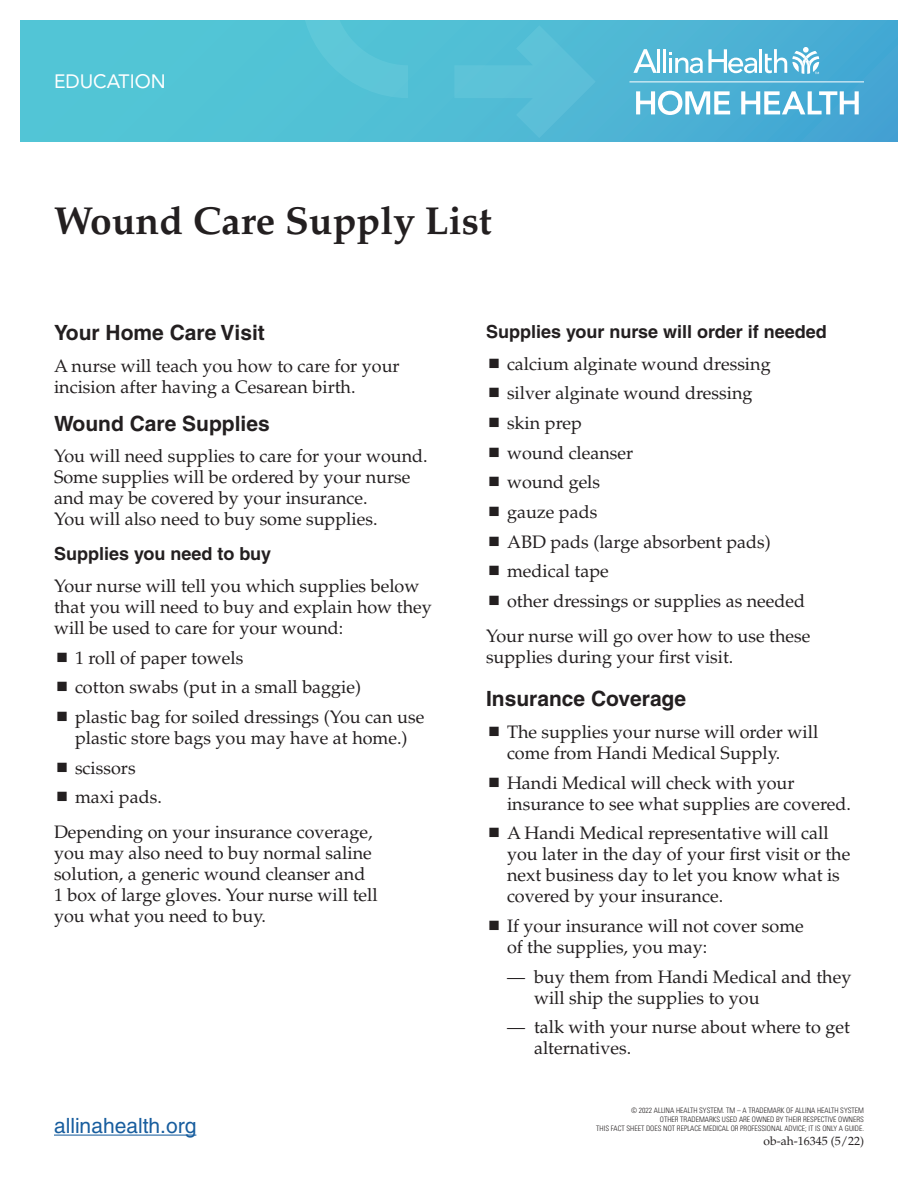
<style>
.page{position:relative;width:918px;height:1188px;background:#fff}
.page>*{position:absolute;margin:0;border:0;box-sizing:border-box;transform-origin:0 0}
.t1{font:700 39px "Palatino";color:#231f20}
.Headline{font:700 21px "Helvetica";color:#231f20}
.t2{font:21px "Helvetica";color:#175d9e}
.Kicker{font:19.2px "Avenir LT Std";color:#fff}
.Body_copy_after_bull{font:18px/21px "Palatino";color:#231f20}
.Body_copy{font:18px/21px "Palatino";color:#231f20}
.Body_copy_before_bul{font:18px/21px "Palatino";color:#231f20}
.Headline__sub{font:700 18px "Helvetica";color:#231f20}
.t3{font:12px "Palatino";color:#231f20}
.t4{font:300 condensed 7.5px "Univers";color:#231f20}
</style>
<div class="page">
<div style="left:20px;top:20px;width:878px;height:122px;background:linear-gradient(to right,#55cbd6,#48aad4)"></div>
<svg style="left:454px;top:25px;width:142px;height:113px;background:#55bdd6"></svg>
<svg style="left:301px;top:20px;width:127px;height:78px;background:#55c3d6"></svg>
<hr style="left:629px;top:82px;width:235px;height:1px;background:#fff">
<svg style="left:636px;top:91px;width:94px;height:24px"></svg>
<svg style="left:741px;top:91px;width:118px;height:23px"></svg>
<hr style="left:658px;top:49px;width:2px;height:24px;background:#fff">
<hr style="left:664px;top:49px;width:2px;height:24px;background:#fff">
<hr style="left:759px;top:49px;width:3px;height:24px;background:#fff">
<svg style="left:633px;top:49px;width:24px;height:24px"></svg>
<svg style="left:669px;top:49px;width:88px;height:24px"></svg>
<svg style="left:765px;top:47px;width:54px;height:27px"></svg>
<hr style="left:54px;top:1135px;width:142px;height:1px;background:#175d9e">
<p class="Kicker" style="left:54px;top:70px;width:113px">EDUCATION</p>
<p class="t1" style="left:54px;top:198px;width:439px">Wound Care Supply List</p>
<p class="Headline" style="left:54px;top:320px;width:212px">Your Home Care Visit</p>
<p class="Body_copy" style="left:54px;top:356px;width:347px">A nurse will teach you how to care for your incision after having a Cesarean birth.</p>
<p class="Headline" style="left:54px;top:410px;width:217px">Wound Care Supplies</p>
<p class="Body_copy" style="left:54px;top:446px;width:375px">You will need supplies to care for your wound.<br>Some supplies will be ordered by your nurse and may be covered by your insurance.<br>You will also need to buy some supplies.</p>
<p class="Headline__sub" style="left:54px;top:542px;width:219px">Supplies you need to buy</p>
<p class="Body_copy_before_bul" style="left:54px;top:575px;width:379px">Your nurse will tell you which supplies below that you will need to buy and explain how they will be used to care for your wound:</p>
<p class="Body_copy_after_bull" style="left:75px;top:647px;width:170px">1 roll of paper towels</p>
<p class="Body_copy_after_bull" style="left:75px;top:677px;width:288px">cotton swabs (put in a small baggie)</p>
<p class="Body_copy_after_bull" style="left:75px;top:707px;width:351px">plastic bag for soiled dressings (You can use plastic store bags you may have at home.)</p>
<p class="Body_copy_after_bull" style="left:75px;top:757px;width:62px">scissors</p>
<p class="Body_copy_after_bull" style="left:75px;top:787px;width:88px">maxi pads.</p>
<p class="Body_copy_after_bull" style="left:54px;top:822px;width:325px">Depending on your insurance coverage, you may also need to buy normal saline solution, a generic wound cleanser and 1 box of large gloves. Your nurse will tell you what you need to buy.</p>
<p class="t2" style="left:54px;top:1113px;width:144px">allinahealth.org</p>
<p class="Headline__sub" style="left:486px;top:321px;width:342px">Supplies your nurse will order if needed</p>
<p class="Body_copy_after_bull" style="left:507px;top:353px;width:265px">calcium alginate wound dressing</p>
<p class="Body_copy_after_bull" style="left:507px;top:383px;width:247px">silver alginate wound dressing</p>
<p class="Body_copy_after_bull" style="left:507px;top:413px;width:76px">skin prep</p>
<p class="Body_copy_after_bull" style="left:507px;top:442px;width:128px">wound cleanser</p>
<p class="Body_copy_after_bull" style="left:507px;top:472px;width:95px">wound gels</p>
<p class="Body_copy_after_bull" style="left:507px;top:502px;width:92px">gauze pads</p>
<p class="Body_copy_after_bull" style="left:507px;top:531px;width:265px">ABD pads (large absorbent pads)</p>
<p class="Body_copy_after_bull" style="left:507px;top:561px;width:103px">medical tape</p>
<p class="Body_copy_after_bull" style="left:507px;top:591px;width:300px">other dressings or supplies as needed</p>
<p class="Body_copy_after_bull" style="left:486px;top:626px;width:326px">Your nurse will go over how to use these supplies during your first visit.</p>
<p class="Headline" style="left:486px;top:686px;width:202px">Insurance Coverage</p>
<p class="Body_copy_after_bull" style="left:507px;top:722px;width:313px">The supplies your nurse will order will come from Handi Medical Supply.</p>
<p class="Body_copy_after_bull" style="left:507px;top:773px;width:346px">Handi Medical will check with your insurance to see what supplies are covered.</p>
<p class="Body_copy_after_bull" style="left:507px;top:823px;width:345px">A Handi Medical representative will call you later in the day of your first visit or the next business day to let you know what is covered by your insurance.</p>
<p class="Body_copy_after_bull" style="left:507px;top:916px;width:298px">If your insurance will not cover some of the supplies, you may:</p>
<p class="Body_copy_after_bull" style="left:534px;top:966px;width:319px;text-indent:-27px">— buy them from Handi Medical and they will ship the supplies to you</p>
<p class="Body_copy_after_bull" style="left:534px;top:1017px;width:317px;text-indent:-27px">— talk with your nurse about where to get alternatives.</p>
<p class="t4" style="left:631px;top:1106px;width:234px">© 2022 ALLINA HEALTH SYSTEM. TM – A TRADEMARK OF ALLINA HEALTH SYSTEM</p>
<p class="t4" style="left:660px;top:1115px;width:206px">OTHER TRADEMARKS USED ARE OWNED BY THEIR RESPECTIVE OWNERS</p>
<p class="t4" style="left:596px;top:1124px;width:269px">THIS FACT SHEET DOES NOT REPLACE MEDICAL OR PROFESSIONAL ADVICE; IT IS ONLY A GUIDE.</p>
<p class="t3" style="left:764px;top:1134px;width:102px">ob-ah-16345 (5/22)</p>
</div>
